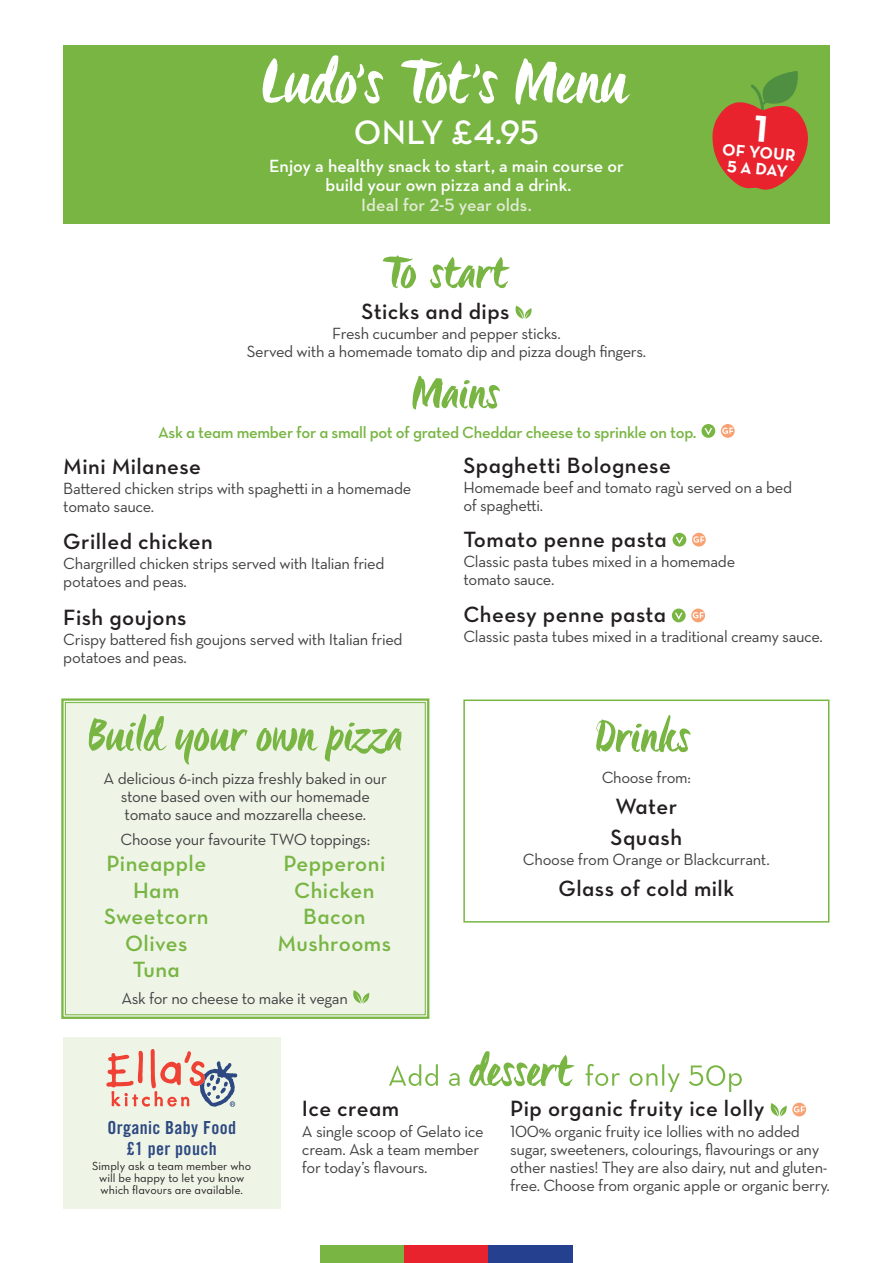
<style>
.page{position:relative;width:893px;height:1263px;background:#fff}
.page>*{position:absolute;margin:0;border:0;box-sizing:border-box;transform-origin:0 0}
.t1{font:600 34.5px "Neutraface Text";letter-spacing:-.005em;color:#fff}
.t2{font:22.5px/30.8px "Neutraface Text Demi Alt";letter-spacing:.02em;color:#231f20}
.t3{font:22.5px/26.5px "Neutraface Text Demi Alt";letter-spacing:.02em;color:#78b543;text-align:center}
.t4{font:600 18px/19.5px "Neutraface Text";color:#fff;text-align:center}
.t5{font:18px/21px "Trade Gothic Bold Cond Twenty";letter-spacing:.02em;color:#2e4981;text-align:center}
.t6{font:600 18px "Neutraface Text";color:#e1ebd2}
.t7{font:700 16.8px/16.5px "Neutraface Text";color:#fff;text-align:center}
.t8{font:16.5px/18px "Neutraface Text";letter-spacing:-.02em;color:#414142}
.t9{font:16.5px "Neutraface Text Demi Alt";letter-spacing:-.02em;color:#78b543}
.t10{font:12px/12px "Neutraface Text Book Alt";color:#231f20;text-align:center}
</style>
<div class="page">
<div style="left:320px;top:1246px;width:84px;height:17px;background:#78b543"></div>
<div style="left:404px;top:1246px;width:85px;height:17px;background:#e8232e"></div>
<div style="left:489px;top:1246px;width:84px;height:17px;background:#25408f"></div>
<div style="left:64px;top:45px;width:766px;height:179px;background:#78b543"></div>
<svg style="left:262px;top:55px;width:369px;height:50px"></svg>
<svg style="left:586px;top:1064px;width:156px;height:28px"></svg>
<svg style="left:469px;top:1051px;width:106px;height:35px"></svg>
<svg style="left:389px;top:1064px;width:71px;height:22px"></svg>
<svg style="left:672px;top:533px;width:14px;height:14px"></svg>
<svg style="left:676px;top:537px;width:7px;height:7px"></svg>
<div style="left:692px;top:533px;width:14px;height:14px;background:#f8a173;border-radius:50%"></div>
<svg style="left:693px;top:536px;width:11px;height:7px"></svg>
<svg style="left:672px;top:608px;width:14px;height:14px"></svg>
<svg style="left:675px;top:613px;width:8px;height:6px"></svg>
<svg style="left:691px;top:608px;width:14px;height:14px"></svg>
<svg style="left:693px;top:612px;width:11px;height:6px"></svg>
<svg style="left:412px;top:376px;width:88px;height:33px"></svg>
<div style="left:463px;top:699px;width:366px;height:223px;border:2px solid #78b543"></div>
<svg style="left:596px;top:715px;width:94px;height:37px"></svg>
<svg style="left:515px;top:306px;width:17px;height:13px"></svg>
<div style="left:61px;top:698px;width:369px;height:321px;background:#eef5e7"></div>
<div style="left:65px;top:702px;width:361px;height:313px;border:1px solid #78b543"></div>
<svg style="left:89px;top:714px;width:312px;height:51px"></svg>
<svg style="left:352px;top:990px;width:18px;height:13px"></svg>
<svg style="left:770px;top:1103px;width:17px;height:13px"></svg>
<svg style="left:792px;top:1103px;width:14px;height:13px"></svg>
<svg style="left:794px;top:1106px;width:11px;height:6px"></svg>
<div style="left:63px;top:1037px;width:217px;height:171px;background:#eef5e7"></div>
<svg style="left:106px;top:1049px;width:131px;height:58px"></svg>
<svg style="left:383px;top:255px;width:127px;height:33px"></svg>
<div style="left:701px;top:424px;width:14px;height:14px;background:#78b543;border-radius:50%"></div>
<svg style="left:704px;top:428px;width:8px;height:7px"></svg>
<svg style="left:721px;top:424px;width:14px;height:14px"></svg>
<svg style="left:722px;top:428px;width:11px;height:6px"></svg>
<svg style="left:712px;top:71px;width:96px;height:119px"></svg>
<h1 class="t1" style="left:354px;top:111px;width:187px">ONLY £4.95</h1>
<p class="t4" style="left:269px;top:156px;width:356px">Enjoy a healthy snack to start, a main course or build your own pizza and a drink.</p>
<p class="t6" style="left:361px;top:193px;width:172px">Ideal for 2-5 year olds.</p>
<p class="t7" style="left:723px;top:141px;width:75px;rotate:5deg">OF YOUR<br>5 A DAY</p>
<h2 class="t2" style="left:361px;top:296px;width:150px">Sticks and dips</h2>
<p class="t8" style="left:247px;top:324px;width:401px;text-align:center">Fresh cucumber and pepper sticks.<br>Served with a homemade tomato dip and pizza dough fingers.</p>
<p class="t9" style="left:158px;top:422px;width:540px">Ask a team member for a small pot of grated Cheddar cheese to sprinkle on top.</p>
<h2 class="t2" style="left:63px;top:450px;width:139px">Mini Milanese</h2>
<p class="t8" style="left:63px;top:479px;width:349px">Battered chicken strips with spaghetti in a homemade tomato sauce.</p>
<h2 class="t2" style="left:63px;top:526px;width:151px">Grilled chicken</h2>
<p class="t8" style="left:63px;top:555px;width:323px">Chargrilled chicken strips served with Italian fried potatoes and peas.</p>
<h2 class="t2" style="left:63px;top:602px;width:125px">Fish goujons</h2>
<p class="t8" style="left:63px;top:630px;width:341px">Crispy battered fish goujons served with Italian fried potatoes and peas.</p>
<p class="t8" style="left:104px;top:769px;width:285px;text-align:center">A delicious 6-inch pizza freshly baked in our stone based oven with our homemade tomato sauce and mozzarella cheese.</p>
<p class="t8" style="left:120px;top:830px;width:251px">Choose your favourite TWO toppings:</p>
<h2 class="t3" style="left:104px;top:850px;width:106px">Pineapple<br>Ham<br>Sweetcorn<br>Olives<br>Tuna</h2>
<h2 class="t3" style="left:278px;top:850px;width:115px">Pepperoni<br>Chicken<br>Bacon<br>Mushrooms</h2>
<p class="t8" style="left:122px;top:989px;width:228px">Ask for no cheese to make it vegan</p>
<h2 class="t2" style="left:463px;top:450px;width:209px">Spaghetti Bolognese</h2>
<p class="t8" style="left:463px;top:478px;width:330px">Homemade beef and tomato ragù served on a bed of spaghetti.</p>
<h2 class="t2" style="left:463px;top:523px;width:205px">Tomato penne pasta</h2>
<p class="t8" style="left:463px;top:552px;width:273px">Classic pasta tubes mixed in a homemade tomato sauce.</p>
<h2 class="t2" style="left:463px;top:599px;width:204px">Cheesy penne pasta</h2>
<p class="t8" style="left:463px;top:628px;width:361px">Classic pasta tubes mixed in a traditional creamy sauce.</p>
<p class="t8" style="left:602px;top:768px;width:91px">Choose from:</p>
<h2 class="t2" style="left:611px;top:791px;width:73px">Water<br>Squash</h2>
<p class="t8" style="left:523px;top:850px;width:248px">Choose from Orange or Blackcurrant.</p>
<h2 class="t2" style="left:558px;top:873px;width:177px">Glass of cold milk</h2>
<p class="t5" style="left:107px;top:1117px;width:130px">Organic Baby Food £1 per pouch</p>
<p class="t10" style="left:92px;top:1160px;width:160px">Simply ask a team member who will be happy to let you know which flavours are available.</p>
<h2 class="t2" style="left:302px;top:1093px;width:99px">Ice cream</h2>
<p class="t8" style="left:302px;top:1122px;width:183px">A single scoop of Gelato ice cream. Ask a team member for today’s flavours.</p>
<h2 class="t2" style="left:510px;top:1093px;width:256px">Pip organic fruity ice lolly</h2>
<p class="t8" style="left:510px;top:1122px;width:321px">100% organic fruity ice lollies with no added sugar, sweeteners, colourings, flavourings or any other nasties! They are also dairy, nut and gluten&shy;free. Choose from organic apple or organic berry.</p>
</div>
